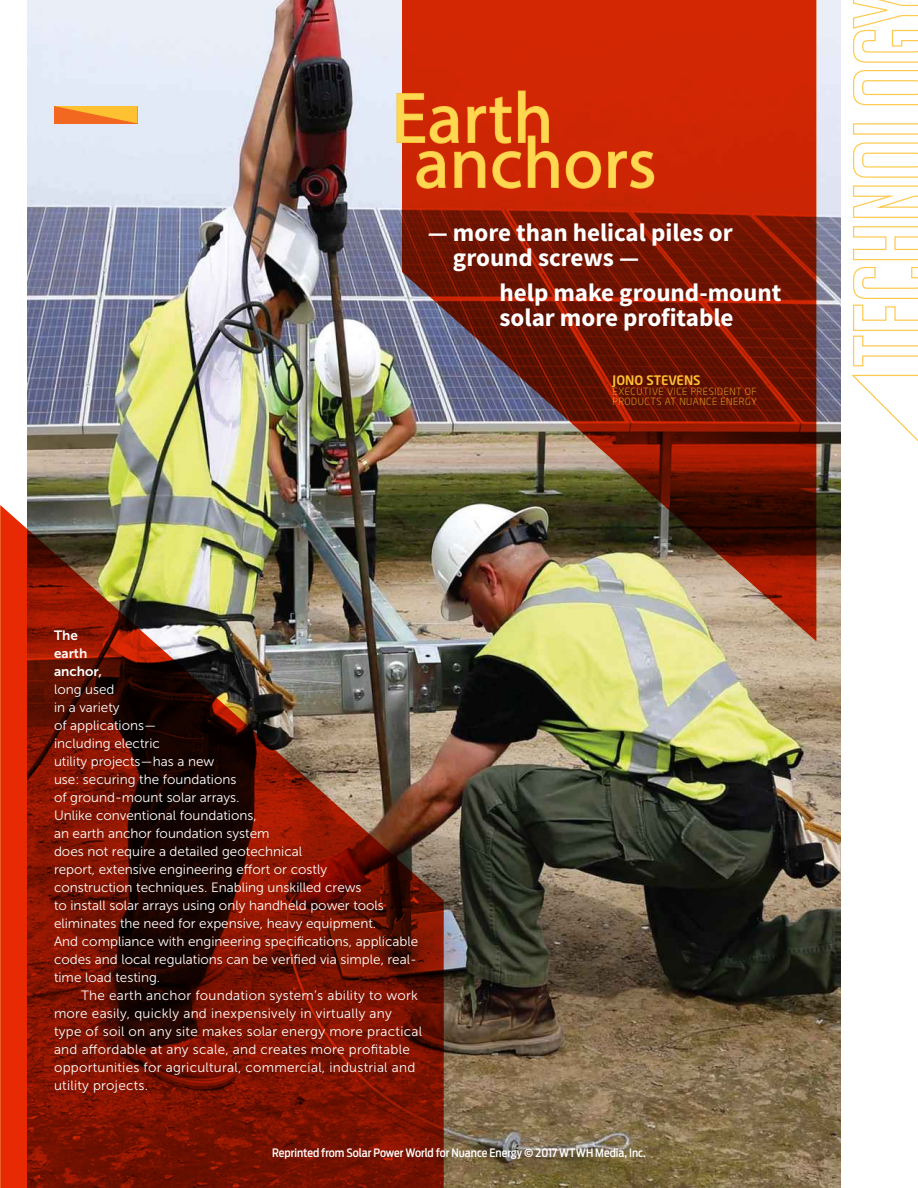
<style>
.page{position:relative;width:918px;height:1188px;background:#fff}
.page>*{position:absolute;margin:0;border:0;box-sizing:border-box;transform-origin:0 0}
.body{font:71.7px "Myriad Pro";letter-spacing:.01em;color:#fed753}
.body-2{font:700 25.05px/25px "Source Sans Pro";color:#fff}
.body-3{font:13.5px/18px "Museo Sans 300";color:#fff}
.body-4{font:13.5px/18px "Museo Sans 300";letter-spacing:.02em;color:#fff}
.Pullquote{font:500 12.9px "Neo Sans Pro";color:#fec132}
.t1{font:500 11.55px "Antenna Cond";color:#fff}
.Pullquote-2{font:300 9.75px/10.2px "Neo Sans Pro";letter-spacing:.06em;color:#fec132}
.s1{font-family:"Museo Sans 700"}
.s2{font-family:"Museo Sans 700";font-weight:400}
</style>
<div class="page">
<img style="left:27px;top:0;width:813px;height:1188px">
<svg style="left:853px;top:226px;width:65px;height:141px"></svg>
<svg style="left:853px;top:185px;width:65px;height:33px"></svg>
<svg style="left:853px;top:142px;width:65px;height:36px"></svg>
<svg style="left:853px;top:70px;width:65px;height:65px"></svg>
<svg style="left:853px;top:0;width:65px;height:63px"></svg>
<svg style="left:851px;top:374px;width:67px;height:68px"></svg>
<img style="left:402px;top:0;width:414px;height:641px">
<svg style="left:396px;top:90px;width:259px;height:99px;background:#d43c0e"></svg>
<img style="left:0;top:505px;width:444px;height:683px">
<svg style="left:54px;top:106px;width:84px;height:17px"></svg>
<p class="body" style="left:392px;top:74px;width:163px">Earth</p>
<p class="body" style="left:415px;top:119px;width:243px">anchors</p>
<p class="body-2" style="left:428px;top:219px;width:306px">— more than helical piles or</p>
<p class="body-2" style="left:453px;top:244px;width:188px">ground screws —</p>
<p class="body-2" style="left:500px;top:280px;width:283px">help make ground-mount solar more profitable</p>
<p class="body-3" style="left:54px;top:627px;width:366px"><span class="s1">The<br>earth<br>anchor,<br></span>long used<br>in a variety<br>of applications—<br>including electric<br>utility projects—has a new<br>use: securing the foundations<br>of ground-mount solar arrays.<br>Unlike conventional foundations,<br>an earth anchor foundation system<br>does not require a detailed geotechnical<br>report, extensive engineering effort or costly<br>construction techniques. Enabling unskilled crews<br>to install solar arrays using only handheld power tools eliminates the need for expensive, heavy equipment.<br>And compliance with engineering specifications, applicable codes and local regulations can be verified via simple, real&shy;time load testing.</p>
<p class="body-4" style="left:54px;top:987px;width:370px;text-indent:27px">The earth anchor foundation system’s ability to work more easily, quickly and inexpensively in virtually any type of soil on any site makes solar energy more practical and affordable at any scale, and creates more profitable opportunities for agricultural, commercial, industrial and utility projects.</p>
<p class="Pullquote" style="left:613px;top:372px;width:90px">JONO STEVENS</p>
<p class="Pullquote-2" style="left:613px;top:386px;width:146px">EXECUTIVE VICE PRESIDENT OF<br>PRODUCTS AT NUANCE ENERGY</p>
<p class="t1" style="left:272px;top:1146px;width:375px">Reprinted from Solar Power World for Nuance Energy <span class="s2">©</span> 2017 WTWH Media, Inc.</p>
</div>
